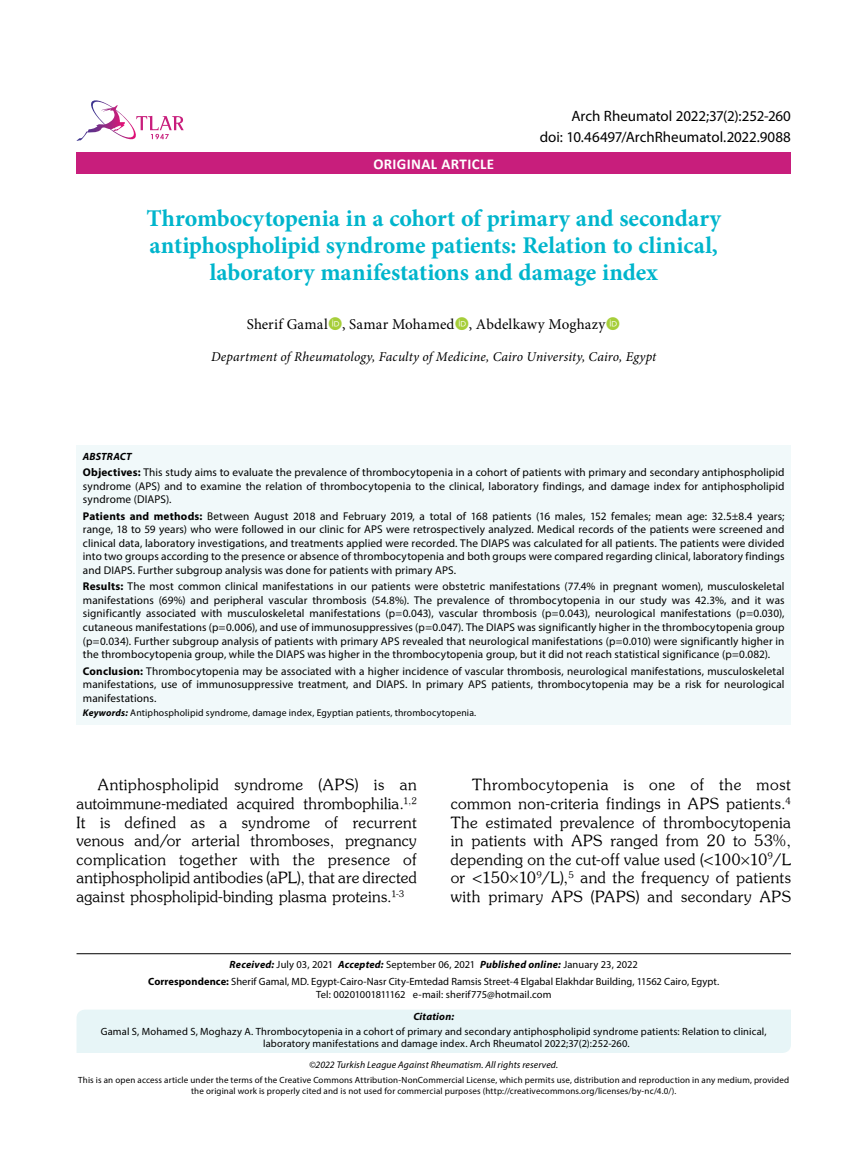
<style>
.page{position:relative;width:859px;height:1170px;background:#fff}
.page>*{position:absolute;margin:0;border:0;box-sizing:border-box;transform-origin:0 0}
.t1{font:700 24px/27px "Minion Pro";letter-spacing:-.005em;color:#00b5cc;text-align:center}
.t2{font:15.45px/18.6px "Souvenir Turk";letter-spacing:.02em;color:#000;text-align:justify}
.t3{font:15px "Myriad Pro";color:#000}
.t4{font:15px "Minion Pro";letter-spacing:.005em;color:#000}
.t5{font:700 15px "Calibri";letter-spacing:.02em;color:#fff}
.t6{font:italic 13.5px "Minion Pro";letter-spacing:.01em;color:#000}
.t7{font:11.25px/13.5px "Myriad Pro";letter-spacing:.01em;color:#000;text-align:justify}
.t8{font:10.5px/16.8px "Myriad Pro";letter-spacing:.01em;color:#000;text-align:center}
.t9{font:italic 700 10.5px "Myriad Pro";letter-spacing:.02em;color:#000}
.t10{font:9.75px "Myriad Pro";letter-spacing:.015em;color:#000}
.t11{font:italic 9.75px "Myriad Pro";letter-spacing:.01em;color:#000}
.t12{font:9px/10.8px "Myriad Pro";letter-spacing:.015em;color:#000;text-align:center}
.s1{font-weight:700}
.s2{font-weight:700;font-style:italic}
</style>
<div class="page">
<div style="left:77px;top:152px;width:714px;height:22px;background:#c81e7c"></div>
<svg style="left:76px;top:100px;width:108px;height:41px"></svg>
<div style="left:77px;top:445px;width:714px;height:279px;background:#f1f9fa"></div>
<hr style="left:77px;top:953px;width:714px;height:1px;background:#000">
<div style="left:77px;top:1010px;width:714px;height:42px;background:#e7f5f7"></div>
<h3 class="t3" style="left:571px;top:107px;width:221px">Arch Rheumatol 2022;37(2):252-260</h3>
<h3 class="t3" style="left:540px;top:127px;width:253px">doi: 10.46497/ArchRheumatol.2022.9088</h3>
<h3 class="t5" style="left:373px;top:153px;width:122px">ORIGINAL ARTICLE</h3>
<h1 class="t1" style="left:146px;top:204px;width:576px">Thrombocytopenia in a cohort of primary and secondary antiphospholipid syndrome patients: Relation to clinical, laboratory manifestations and damage index</h1>
<h3 class="t4" style="left:247px;top:314px;width:360px">Sherif Gamal , Samar Mohamed , Abdelkawy Moghazy</h3>
<p class="t6" style="left:211px;top:347px;width:447px">Department of Rheumatology, Faculty of Medicine, Cairo University, Cairo, Egypt</p>
<p class="t9" style="left:83px;top:449px;width:50px">ABSTRACT</p>
<p class="t7" style="left:83px;top:465px;width:703px"><span class="s1">Objectives:</span> This study aims to evaluate the prevalence of thrombocytopenia in a cohort of patients with primary and secondary antiphospholipid syndrome (APS) and to examine the relation of thrombocytopenia to the clinical, laboratory findings, and damage index for antiphospholipid syndrome (DIAPS).</p>
<p class="t7" style="left:83px;top:509px;width:703px"><span class="s1">Patients and methods:</span> Between August 2018 and February 2019, a total of 168 patients (16 males, 152 females; mean age: 32.5±8.4 years; range, 18 to 59 years) who were followed in our clinic for APS were retrospectively analyzed. Medical records of the patients were screened and clinical data, laboratory investigations, and treatments applied were recorded. The DIAPS was calculated for all patients. The patients were divided into two groups according to the presence or absence of thrombocytopenia and both groups were compared regarding clinical, laboratory findings and DIAPS. Further subgroup analysis was done for patients with primary APS.</p>
<p class="t7" style="left:83px;top:579px;width:703px"><span class="s1">Results:</span> The most common clinical manifestations in our patients were obstetric manifestations (77.4% in pregnant women), musculoskeletal manifestations (69%) and peripheral vascular thrombosis (54.8%). The prevalence of thrombocytopenia in our study was 42.3%, and it was significantly associated with musculoskeletal manifestations (p=0.043), vascular thrombosis (p=0.043), neurological manifestations (p=0.030), cutaneous manifestations (p=0.006), and use of immunosuppressives (p=0.047). The DIAPS was significantly higher in the thrombocytopenia group (p=0.034). Further subgroup analysis of patients with primary APS revealed that neurological manifestations (p=0.010) were significantly higher in the thrombocytopenia group, while the DIAPS was higher in the thrombocytopenia group, but it did not reach statistical significance (p=0.082).</p>
<p class="t7" style="left:83px;top:663px;width:703px"><span class="s1">Conclusion:</span> Thrombocytopenia may be associated with a higher incidence of vascular thrombosis, neurological manifestations, musculoskeletal manifestations, use of immunosuppressive treatment, and DIAPS. In primary APS patients, thrombocytopenia may be a risk for neurological manifestations.</p>
<p class="t10" style="left:83px;top:706px;width:395px"><span class="s2">Keywords:</span> Antiphospholipid syndrome, damage index, Egyptian patients, thrombocytopenia.</p>
<p class="t2" style="left:77px;top:775px;width:342px;text-indent:21px">Antiphospholipid syndrome (APS) is an autoimmune-mediated acquired thrombophilia.<sup>1,2<br></sup>It is defined as a syndrome of recurrent venous and/or arterial thromboses, pregnancy complication together with the presence of antiphospholipid antibodies (aPL), that are directed against phospholipid-binding plasma proteins.<sup>1-3</sup></p>
<p class="t2" style="left:451px;top:775px;width:342px;text-indent:21px">Thrombocytopenia is one of the most common non‐criteria findings in APS patients.<sup>4<br></sup>The estimated prevalence of thrombocytopenia in patients with APS ranged from 20 to 53%, depending on the cut‐off value used (&lt;100 10<sup>9</sup>/L or &lt;150 10<sup>9</sup>/L),<sup>5</sup> and the frequency of patients with primary APS (PAPS) and secondary APS</p>
<p class="t8" style="left:148px;top:955px;width:573px"><span class="s2">Received:</span> July 03, 2021 <span class="s2">Accepted:</span> September 06, 2021 <span class="s2">Published online:</span> January 23, 2022<br><span class="s1">Correspondence:</span> Sherif Gamal, MD. Egypt-Cairo-Nasr City-Emtedad Ramsis Street-4 Elgabal Elakhdar Building, 11562 Cairo, Egypt.</p>
<p class="t8" style="left:316px;top:985px;width:237px">Tel: 00201001811162 e-mail: sherif775@hotmail.com</p>
<p class="t9" style="left:413px;top:1009px;width:42px">Citation:</p>
<p class="t8" style="left:263px;top:1024px;width:505px;line-height:12.6px;text-align:left;text-indent:-162px">Gamal S, Mohamed S, Moghazy A. Thrombocytopenia in a cohort of primary and secondary antiphospholipid syndrome patients: Relation to clinical, laboratory manifestations and damage index. Arch Rheumatol 2022;37(2):252-260.</p>
<p class="t11" style="left:309px;top:1058px;width:251px">©2022 Turkish League Against Rheumatism. All rights reserved.</p>
<p class="t12" style="left:78px;top:1074px;width:713px">This is an open access article under the terms of the Creative Commons Attribution-NonCommercial License, which permits use, distribution and reproduction in any medium, provided the original work is properly cited and is not used for commercial purposes (http://creativecommons.org/licenses/by-nc/4.0/).</p>
</div>
